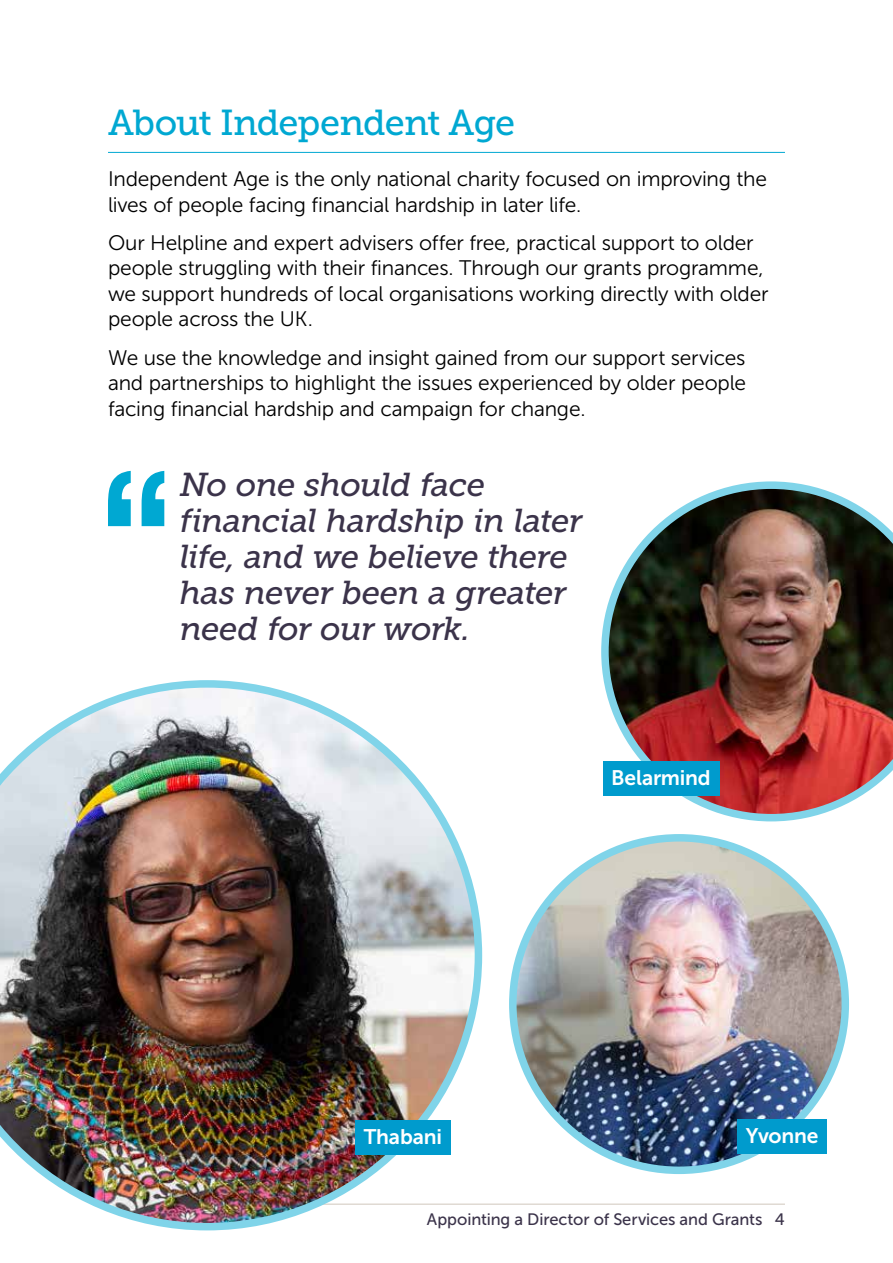
<style>
.page{position:relative;width:893px;height:1263px;background:#fff}
.page>*{position:absolute;margin:0;border:0;box-sizing:border-box;transform-origin:0 0}
.t1{font:36px "Museo Slab 500";letter-spacing:-.025em;color:#00a8d2}
.Quote_22_24{font:italic 33px/36px "Museo Slab 500";letter-spacing:-.02em;color:#3b334a}
.t2{font:21px/25.5px "Museo Sans 300";letter-spacing:-.01em;color:#000}
.t3{font:21px "Museo Sans 700";letter-spacing:-.01em;color:#fff}
.t4{font:16.5px "Museo Sans 500";letter-spacing:-.005em;color:#3b334a}
</style>
<div class="page">
<hr style="left:108px;top:1204px;width:677px;height:1px;background:#d0c7bd">
<hr style="left:108px;top:152px;width:677px;height:1px;background:#00a8d2">
<img style="left:0;top:680px;width:482px;height:550px">
<img style="left:513px;top:838px;width:331px;height:332px">
<div style="left:509px;top:834px;width:340px;height:340px;border:8px solid #80d4e9;border-radius:50%"></div>
<img style="left:601px;top:481px;width:292px;height:340px">
<svg style="left:108px;top:471px;width:56px;height:55px"></svg>
<div style="left:355px;top:1120px;width:95px;height:35px;background:#009bcd"></div>
<div style="left:737px;top:1119px;width:90px;height:35px;background:#009bcd"></div>
<div style="left:603px;top:761px;width:116px;height:35px;background:#009bcd"></div>
<h2 class="t1" style="left:108px;top:103px;width:409px">About Independent Age</h2>
<p class="t2" style="left:108px;top:166px;width:661px">Independent Age is the only national charity focused on improving the lives of people facing financial hardship in later life.</p>
<p class="t2" style="left:108px;top:230px;width:662px">Our Helpline and expert advisers offer free, practical support to older people struggling with their finances. Through our grants programme, we support hundreds of local organisations working directly with older people across the UK.</p>
<p class="t2" style="left:108px;top:345px;width:640px;text-align:justify">We use the knowledge and insight gained from our support services and partnerships to highlight the issues experienced by older people facing financial hardship and campaign for change.</p>
<p class="Quote_22_24" style="left:180px;top:466px;width:404px">No one should face financial hardship in later life, and we believe there has never been a greater need for our work.</p>
<p class="t3" style="left:611px;top:766px;width:101px">Belarmind</p>
<p class="t3" style="left:364px;top:1125px;width:80px">Thabani</p>
<p class="t3" style="left:746px;top:1124px;width:74px">Yvonne</p>
<p class="t4" style="left:427px;top:1210px;width:359px">Appointing a Director of Services and Grants 4</p>
</div>
